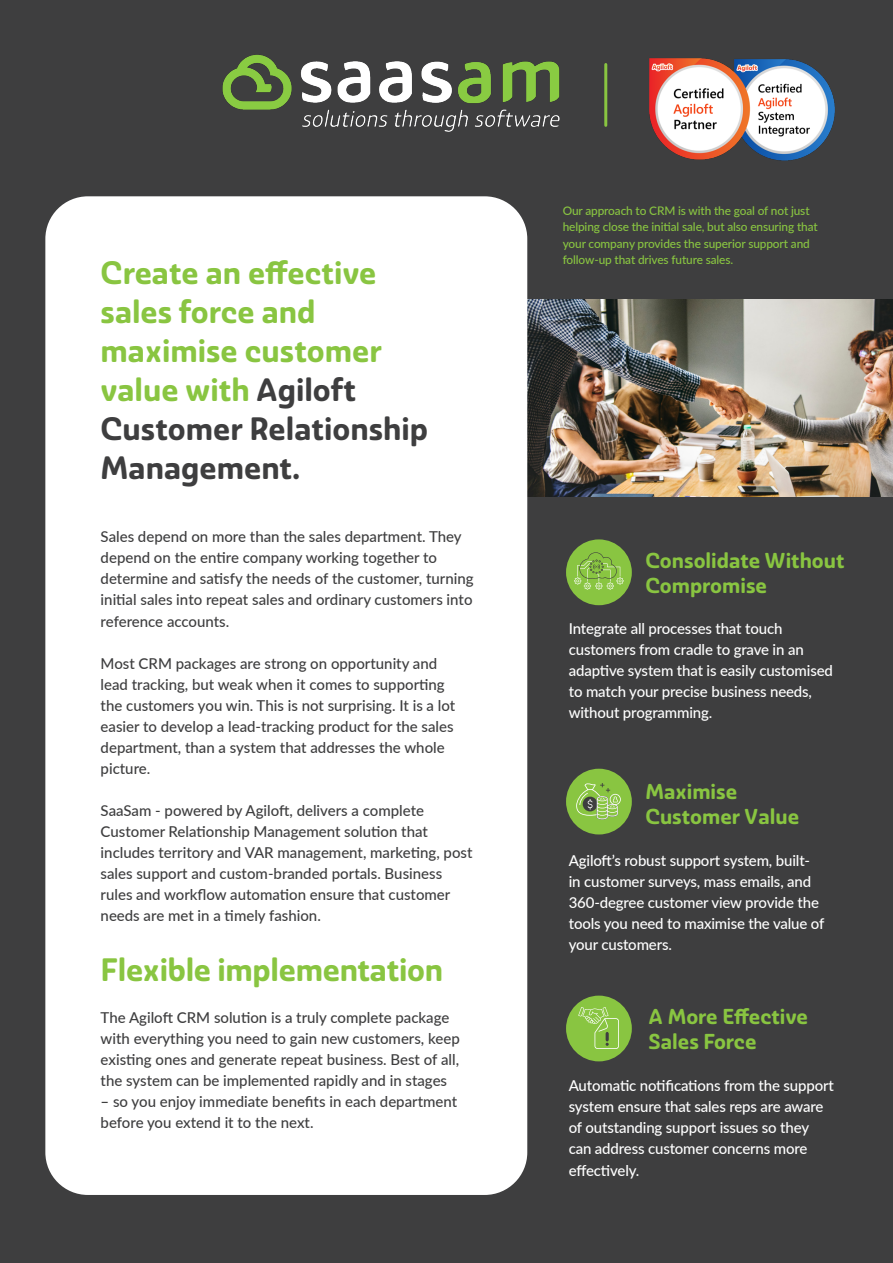
<style>
.page{position:relative;width:893px;height:1263px;background:#3e3e3f}
.page>*{position:absolute;margin:0;border:0;box-sizing:border-box;transform-origin:0 0}
.t1{font:700 31.5px/39px "Ashemore Soft Norm";color:#89c541}
.t2{font:700 21px/25.2px "Ashemore Soft Norm";color:#89c541}
.t3{font:500 15px/21px "Lato";color:#3e3e3f}
.t4{font:500 15px/21px "Lato";letter-spacing:-.01em;color:#fff}
.t5{font:500 11.85px/16.5px "Lato";letter-spacing:-.01em;color:#89c541}
.s1{color:#3e3e3f}
</style>
<div class="page">
<hr style="left:604px;top:64px;width:3px;height:61px;background:#89c541">
<img style="left:527px;top:300px;width:366px;height:196px">
<div style="left:566px;top:539px;width:66px;height:66px;background:#89c541;border-radius:50%"></div>
<div style="left:566px;top:769px;width:66px;height:65px;background:#89c541;border-radius:50%"></div>
<div style="left:566px;top:995px;width:66px;height:66px;background:#89c541;border-radius:50%"></div>
<svg style="left:574px;top:552px;width:50px;height:38px"></svg>
<svg style="left:576px;top:783px;width:45px;height:36px"></svg>
<svg style="left:578px;top:1007px;width:41px;height:42px"></svg>
<div style="left:45px;top:196px;width:482px;height:999px;background:#fff;border-radius:43px"></div>
<img style="left:222px;top:54px;width:338px;height:78px">
<img style="left:649px;top:58px;width:186px;height:103px">
<p class="t1" style="left:101px;top:253px;width:329px">Create an effective sales force and maximise customer value with <span class="s1">Agiloft<br>Customer Relationship<br>Management.</span></p>
<p class="t3" style="left:101px;top:525px;width:374px">Sales depend on more than the sales department. They depend on the entire company working together to determine and satisfy the needs of the customer, turning initial sales into repeat sales and ordinary customers into reference accounts.</p>
<p class="t3" style="left:101px;top:652px;width:356px">Most CRM packages are strong on opportunity and lead tracking, but weak when it comes to supporting the customers you win. This is not surprising. It is a lot easier to develop a lead-tracking product for the sales department, than a system that addresses the whole picture.</p>
<p class="t3" style="left:101px;top:799px;width:373px">SaaSam - powered by Agiloft, delivers a complete Customer Relationship Management solution that includes territory and VAR management, marketing, post sales support and custom-branded portals. Business rules and workflow automation ensure that customer needs are met in a timely fashion.</p>
<p class="t1" style="left:101px;top:950px;width:344px">Flexible implementation</p>
<p class="t3" style="left:101px;top:1006px;width:361px">The Agiloft CRM solution is a truly complete package with everything you need to gain new customers, keep existing ones and generate repeat business. Best of all, the system can be implemented rapidly and in stages</p>
<p class="t3" style="left:101px;top:1090px;width:358px;line-height:21.6px">– so you enjoy immediate benefits in each department before you extend it to the next.</p>
<p class="t5" style="left:563px;top:201px;width:256px">Our approach to CRM is with the goal of not just helping close the initial sale, but also ensuring that your company provides the superior support and follow-up that drives future sales.</p>
<p class="t2" style="left:645px;top:547px;width:201px">Consolidate Without<br>Compromise</p>
<p class="t4" style="left:569px;top:617px;width:266px">Integrate all processes that touch customers from cradle to grave in an adaptive system that is easily customised to match your precise business needs, without programming.</p>
<p class="t2" style="left:645px;top:779px;width:155px">Maximise<br>Customer Value</p>
<p class="t4" style="left:569px;top:850px;width:257px">Agiloft’s robust support system, built&shy;in customer surveys, mass emails, and 360-degree customer view provide the tools you need to maximise the value of your customers.</p>
<p class="t2" style="left:649px;top:1004px;width:161px">A More Effective<br>Sales Force</p>
<p class="t4" style="left:569px;top:1074px;width:267px">Automatic notifications from the support system ensure that sales reps are aware of outstanding support issues so they can address customer concerns more effectively.</p>
</div>
